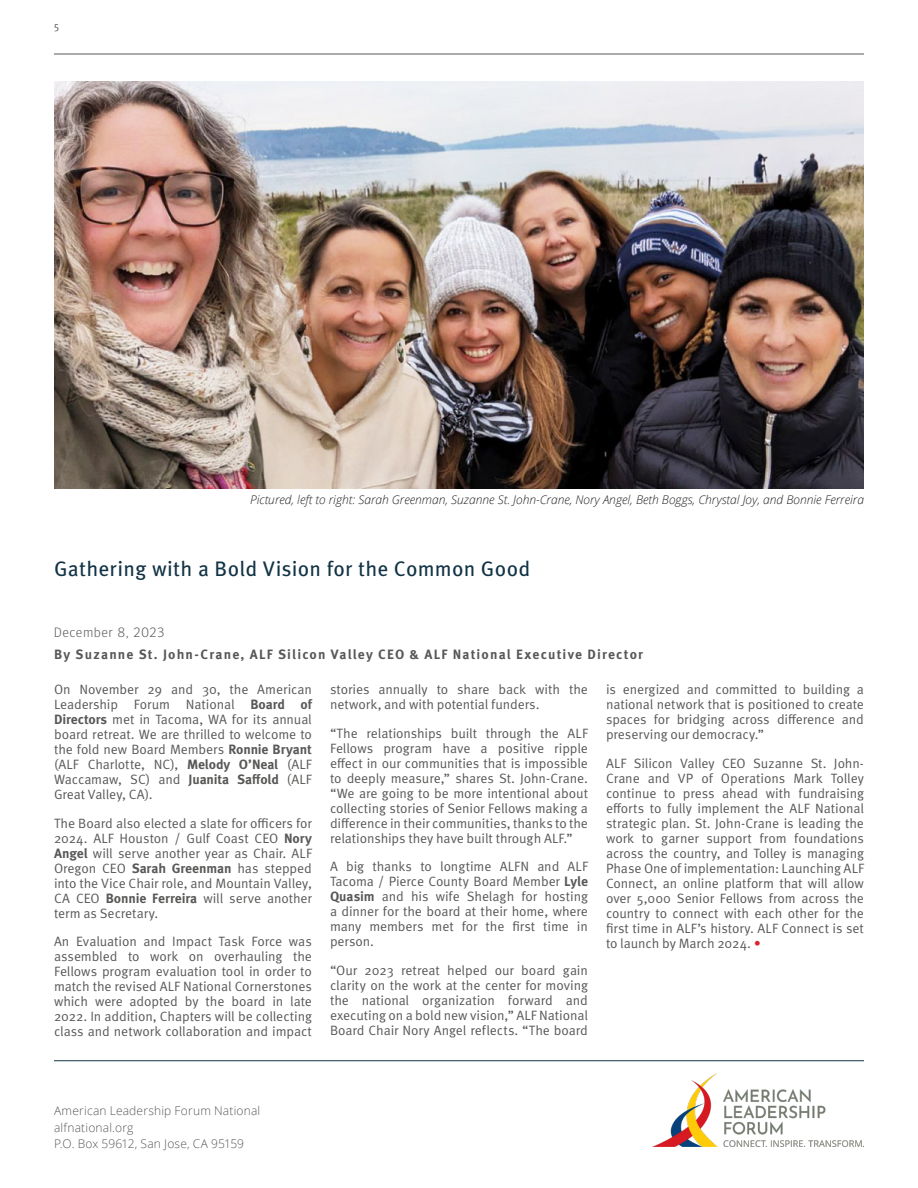
<style>
.page{position:relative;width:918px;height:1188px;background:#fff}
.page>*{position:absolute;margin:0;border:0;box-sizing:border-box;transform-origin:0 0}
.Article_Title{font:21px "Meta Pro";letter-spacing:.01em;color:#123345}
.Body{font:13.5px/15px "Meta Pro Norm";letter-spacing:-.01em;color:#585857;text-align:justify}
.Article_Title-2{font:700 13.5px "Meta Pro";letter-spacing:.085em;color:#585857}
.Article_Title-3{font:300 13.5px "Meta Headline Pro";letter-spacing:.085em;color:#585857}
.Captions{font:italic 300 12px "Open Sans";color:#231f20}
.Upcoming_Events{font:300 12px "Open Sans";letter-spacing:.015em;color:#585857}
.t1{font:10.5px "Meta Pro Norm";color:#585857}
.s1{font-family:"Meta Pro";font-weight:700}
.s2{color:#de222b}
</style>
<div class="page">
<hr style="left:54px;top:54px;width:810px;height:1px;background:#585857">
<img style="left:652px;top:1074px;width:212px;height:73px">
<hr style="left:54px;top:1060px;width:810px;height:1px;background:#123345">
<img style="left:54px;top:81px;width:810px;height:407px">
<p class="t1" style="left:54px;top:19px;width:7px">5</p>
<p class="Captions" style="left:250px;top:491px;width:615px">Pictured, left to right: Sarah Greenman, Suzanne St. John-Crane, Nory Angel, Beth Boggs, Chrystal Joy, and Bonnie Ferreira</p>
<p class="Article_Title" style="left:54px;top:553px;width:478px">Gathering with a Bold Vision for the Common Good</p>
<p class="Article_Title-3" style="left:54px;top:623px;width:112px">December 8, 2023</p>
<p class="Article_Title-2" style="left:54px;top:644px;width:591px">By Suzanne St. John-Crane, ALF Silicon Valley CEO &amp; ALF National Executive Director</p>
<p class="Body" style="left:54px;top:681px;width:259px">On November 29 and 30, the American Leadership Forum National <span class="s1">Board of Directors</span> met in Tacoma, WA for its annual board retreat. We are thrilled to welcome to the fold new Board Members <span class="s1">Ronnie Bryant </span>(ALF Charlotte, NC), <span class="s1">Melody O’Neal</span> (ALF Waccamaw, SC) and <span class="s1">Juanita Saffold</span> (ALF Great Valley, CA).</p>
<p class="Body" style="left:54px;top:815px;width:259px">The Board also elected a slate for officers for 2024. ALF Houston / Gulf Coast CEO <span class="s1">Nory Angel</span> will serve another year as Chair. ALF Oregon CEO <span class="s1">Sarah Greenman</span> has stepped into the Vice Chair role, and Mountain Valley, CA CEO <span class="s1">Bonnie Ferreira</span> will serve another term as Secretary.</p>
<p class="Body" style="left:54px;top:933px;width:259px">An Evaluation and Impact Task Force was assembled to work on overhauling the Fellows program evaluation tool in order to match the revised ALF National Cornerstones which were adopted by the board in late 2022. In addition, Chapters will be collecting class and network collaboration and impact</p>
<p class="Body" style="left:330px;top:681px;width:259px">stories annually to share back with the network, and with potential funders.</p>
<p class="Body" style="left:330px;top:725px;width:259px">“The relationships built through the ALF Fellows program have a positive ripple effect in our communities that is impossible to deeply measure,” shares St. John-Crane. “We are going to be more intentional about collecting stories of Senior Fellows making a difference in their communities, thanks to the relationships they have built through ALF.”</p>
<p class="Body" style="left:330px;top:858px;width:259px">A big thanks to longtime ALFN and ALF Tacoma / Pierce County Board Member <span class="s1">Lyle Quasim</span> and his wife Shelagh for hosting a dinner for the board at their home, where many members met for the first time in person.</p>
<p class="Body" style="left:330px;top:962px;width:259px">“Our 2023 retreat helped our board gain clarity on the work at the center for moving the national organization forward and executing on a bold new vision,” ALF National Board Chair Nory Angel reflects. “The board</p>
<p class="Body" style="left:606px;top:681px;width:259px">is energized and committed to building a national network that is positioned to create spaces for bridging across difference and preserving our democracy.”</p>
<p class="Body" style="left:606px;top:755px;width:259px">ALF Silicon Valley CEO Suzanne St. John-Crane and VP of Operations Mark Tolley continue to press ahead with fundraising efforts to fully implement the ALF National strategic plan. St. John-Crane is leading the work to garner support from foundations across the country, and Tolley is managing Phase One of implementation: Launching ALF Connect, an online platform that will allow over 5,000 Senior Fellows from across the country to connect with each other for the first time in ALF’s history. ALF Connect is set to launch by March 2024. <span class="s2">∙</span></p>
<p class="Upcoming_Events" style="left:54px;top:1103px;width:208px">American Leadership Forum National</p>
<p class="Upcoming_Events" style="left:54px;top:1119px;width:81px">alfnational.org</p>
<p class="Upcoming_Events" style="left:54px;top:1136px;width:192px">P.O. Box 59612, San Jose, CA 95159</p>
</div>
